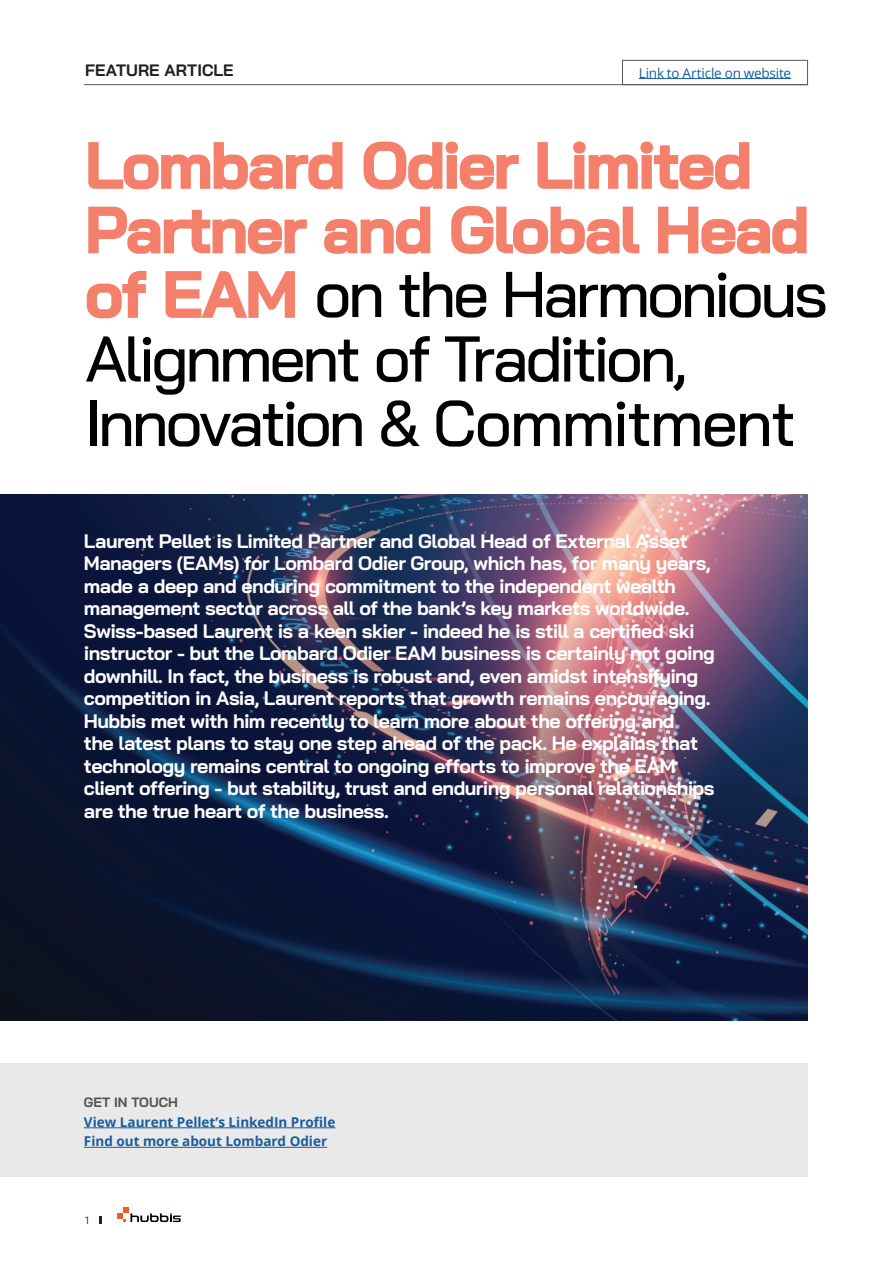
<style>
.page{position:relative;width:893px;height:1263px;background:#fff}
.page>*{position:absolute;margin:0;border:0;box-sizing:border-box;transform-origin:0 0}
.t1{font:500 64.5px/64.5px "Bai Jamjuree";letter-spacing:-.055em;color:#000}
.t2{font:700 19.5px/22.5px "Bai Jamjuree";letter-spacing:-.03em;color:#fff}
.t3{font:700 16.5px "Bai Jamjuree";letter-spacing:.005em;color:#231f20}
.t4{font:700 13.5px/19.5px "Open Sans";color:#175d9e}
.t5{font:13.5px "Open Sans";letter-spacing:-.015em;color:#175d9e}
.t6{font:700 13.5px "Bai Jamjuree";color:#535355}
.t7{font:10.5px "Bai Jamjuree";color:#231f20}
.s1{font-weight:700;color:#f47f6a}
</style>
<div class="page">
<svg style="left:117px;top:1207px;width:64px;height:15px"></svg>
<svg style="left:100px;top:1216px;width:2px;height:8px"></svg>
<div style="left:622px;top:60px;width:186px;height:25px;border:1px solid #57585a"></div>
<img style="left:0;top:494px;width:808px;height:526px">
<hr style="left:639px;top:78px;width:152px;height:1px;background:#175d9e">
<div style="left:0;top:1064px;width:808px;height:113px;background:#e9e9e9"></div>
<hr style="left:84px;top:1127px;width:251px;height:1px;background:#175d9e">
<hr style="left:84px;top:1147px;width:243px;height:1px;background:#175d9e">
<hr style="left:84px;top:84px;width:724px;height:1px;background:#57585a">
<p class="t3" style="left:85px;top:60px;width:150px">FEATURE ARTICLE</p>
<p class="t5" style="left:639px;top:63px;width:154px">Link to Article on website</p>
<h1 class="t1" style="left:85px;top:134px;width:744px"><span class="s1">Lombard Odier Limited<br>Partner and Global Head of EAM</span> on the Harmonious<br>Alignment of Tradition,<br>Innovation &amp; Commitment</h1>
<p class="t2" style="left:84px;top:530px;width:633px">Laurent Pellet is Limited Partner and Global Head of External Asset Managers (EAMs) for Lombard Odier Group, which has, for many years, made a deep and enduring commitment to the independent wealth management sector across all of the bank’s key markets worldwide.<br>Swiss-based Laurent is a keen skier - indeed he is still a certified ski instructor - but the Lombard Odier EAM business is certainly not going downhill. In fact, the business is robust and, even amidst intensifying competition in Asia, Laurent reports that growth remains encouraging.<br>Hubbis met with him recently to learn more about the offering and<br>the latest plans to stay one step ahead of the pack. He explains that technology remains central to ongoing efforts to improve the EAM client offering - but stability, trust and enduring personal relationships are the true heart of the business.</p>
<p class="t6" style="left:84px;top:1095px;width:95px">GET IN TOUCH</p>
<p class="t4" style="left:84px;top:1112px;width:253px">View Laurent Pellet’s LinkedIn Profile<br>Find out more about Lombard Odier</p>
<p class="t7" style="left:85px;top:1211px;width:5px">1</p>
</div>
